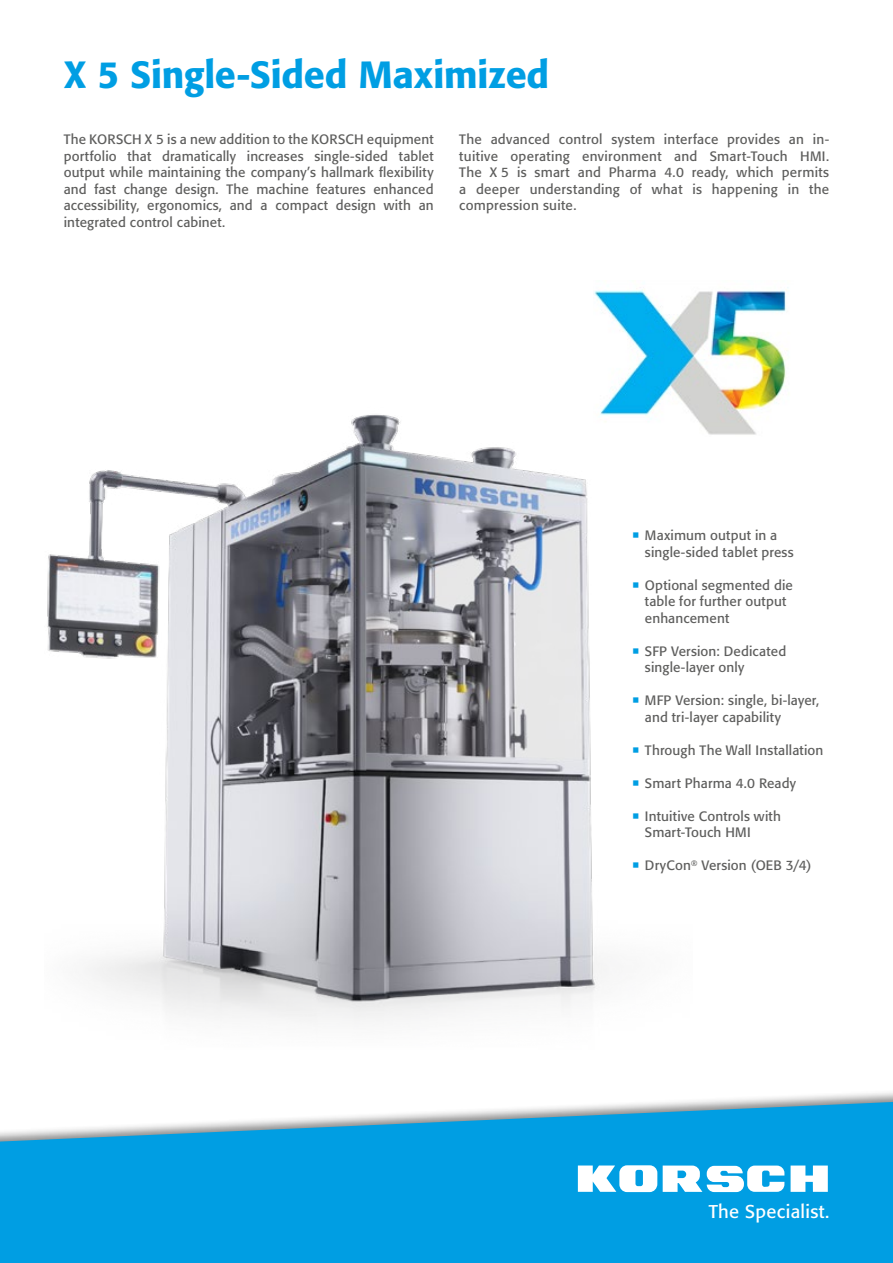
<style>
.page{position:relative;width:893px;height:1263px;background:#fff}
.page>*{position:absolute;margin:0;border:0;box-sizing:border-box;transform-origin:0 0}
.t1{font:500 37.5px "Formata Pro";letter-spacing:-.005em;color:#009ee3}
.t2{font:18.3px "Formata Pro";letter-spacing:.02em;color:#fff}
.t3{font:13.5px/16.5px "Formata Pro";letter-spacing:.015em;color:#5e5e5d}
</style>
<div class="page">
<svg style="left:0;top:1100px;width:893px;height:163px;fill:#009ee3"></svg>
<svg style="left:578px;top:1165px;width:250px;height:27px"></svg>
<img style="left:47px;top:414px;width:560px;height:608px">
<img style="left:593px;top:287px;width:195px;height:150px">
<h1 class="t1" style="left:64px;top:51px;width:487px">X 5 Single-Sided Maximized</h1>
<p class="t3" style="left:64px;top:131px;width:371px;text-align:justify">The KORSCH X 5 is a new addition to the KORSCH equipment portfolio that dramatically increases single-sided tablet output while maintaining the company’s hallmark flexibility and fast change design. The machine features enhanced accessibility, ergonomics, and a compact design with an integrated control cabinet.</p>
<p class="t3" style="left:459px;top:131px;width:371px;text-align:justify">The advanced control system interface provides an in&shy;tuitive operating environment and Smart-Touch HMI.<br>The X 5 is smart and Pharma 4.0 ready, which permits a deeper understanding of what is happening in the compression suite.</p>
<p class="t3" style="left:645px;top:527px;width:150px">Maximum output in a single-sided tablet press</p>
<p class="t3" style="left:645px;top:576px;width:149px">Optional segmented die table for further output enhancement</p>
<p class="t3" style="left:645px;top:642px;width:143px">SFP Version: Dedicated single-layer only</p>
<p class="t3" style="left:645px;top:692px;width:176px">MFP Version: single, bi-layer, and tri-layer capability</p>
<p class="t3" style="left:645px;top:741px;width:180px">Through The Wall Installation</p>
<p class="t3" style="left:645px;top:774px;width:153px">Smart Pharma 4.0 Ready</p>
<p class="t3" style="left:645px;top:807px;width:137px">Intuitive Controls with<br>Smart-Touch HMI</p>
<p class="t3" style="left:645px;top:857px;width:168px">DryCon<sup>®</sup> Version (OEB 3/4)</p>
<h2 class="t2" style="left:709px;top:1199px;width:122px">The Specialist.</h2>
</div>
